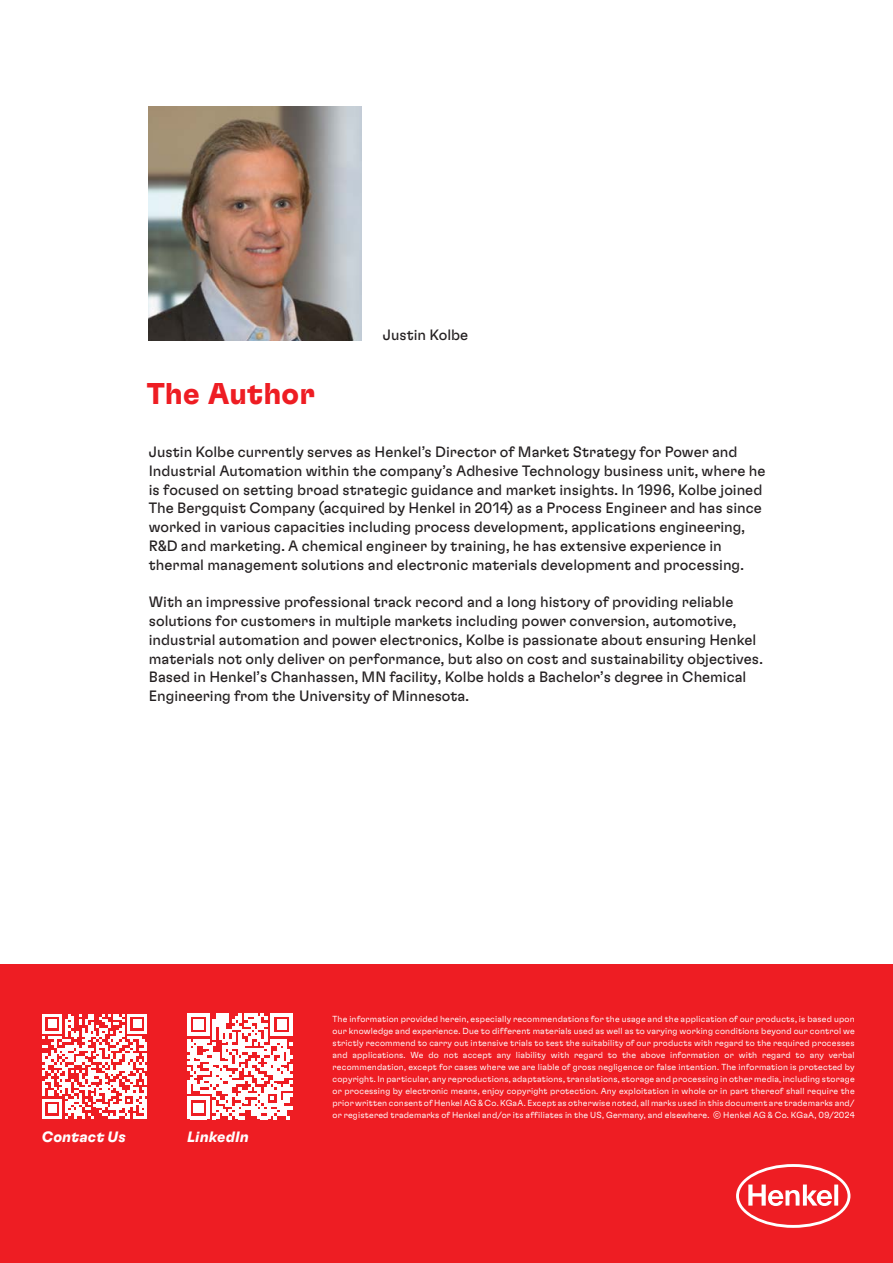
<style>
.page{position:relative;width:893px;height:1263px;background:#fff}
.page>*{position:absolute;margin:0;border:0;box-sizing:border-box;transform-origin:0 0}
.GTF_Bold_20_23_Head_red{font:700 30px "Henkel GT Flexa";letter-spacing:.005em;color:#ee1d23}
.GTF_Reg_10_12_5{font:15px/18.8px "Henkel GT Flexa";color:#231f20}
.GTF_Reg_10_12{font:italic 700 15px "Henkel GT Flexa";letter-spacing:.005em;color:#fff}
.t1{font:300 8.7px/12px "Henkel GT Flexa";letter-spacing:.02em;color:#fff;text-align:justify}
</style>
<div class="page">
<div style="left:0;top:964px;width:893px;height:299px;background:#ee1d23"></div>
<img style="left:149px;top:106px;width:212px;height:234px">
<svg style="left:42px;top:1014px;width:105px;height:105px"></svg>
<hr style="left:144px;top:1099px;width:3px;height:20px;background:#fff">
<svg style="left:187px;top:1013px;width:106px;height:106px"></svg>
<svg style="left:736px;top:1164px;width:114px;height:64px"></svg>
<p class="GTF_Bold_20_23_Head_red" style="left:147px;top:375px;width:169px">The Author</p>
<p class="GTF_Reg_10_12_5" style="left:383px;top:325px;width:87px">Justin Kolbe</p>
<p class="GTF_Reg_10_12_5" style="left:149px;top:442px;width:618px">Justin Kolbe currently serves as Henkel’s Director of Market Strategy for Power and Industrial Automation within the company’s Adhesive Technology business unit, where he is focused on setting broad strategic guidance and market insights. In 1996, Kolbe joined The Bergquist Company (acquired by Henkel in 2014) as a Process Engineer and has since worked in various capacities including process development, applications engineering, R&amp;D and marketing. A chemical engineer by training, he has extensive experience in thermal management solutions and electronic materials development and processing.</p>
<p class="GTF_Reg_10_12_5" style="left:149px;top:592px;width:615px">With an impressive professional track record and a long history of providing reliable solutions for customers in multiple markets including power conversion, automotive, industrial automation and power electronics, Kolbe is passionate about ensuring Henkel materials not only deliver on performance, but also on cost and sustainability objectives.<br>Based in Henkel’s Chanhassen, MN facility, Kolbe holds a Bachelor’s degree in Chemical Engineering from the University of Minnesota.</p>
<p class="GTF_Reg_10_12" style="left:42px;top:1127px;width:85px">Contact Us</p>
<p class="GTF_Reg_10_12" style="left:187px;top:1127px;width:63px">LinkedIn</p>
<p class="t1" style="left:333px;top:1012px;width:524px">The information provided herein, especially recommendations for the usage and the application of our products, is based upon our knowledge and experience. Due to different materials used as well as to varying working conditions beyond our control we strictly recommend to carry out intensive trials to test the suitability of our products with regard to the required processes and applications. We do not accept any liability with regard to the above information or with regard to any verbal recommendation, except for cases where we are liable of gross negligence or false intention. The information is protected by copyright. In particular, any reproductions, adaptations, translations, storage and processing in other media, including storage or processing by electronic means, enjoy copyright protection. Any exploitation in whole or in part thereof shall require the prior written consent of Henkel AG &amp; Co. KGaA. Except as otherwise noted, all marks used in this document are trademarks and/ or registered trademarks of Henkel and/or its affiliates in the US, Germany, and elsewhere. © Henkel AG &amp; Co. KGaA, 09/2024</p>
</div>
